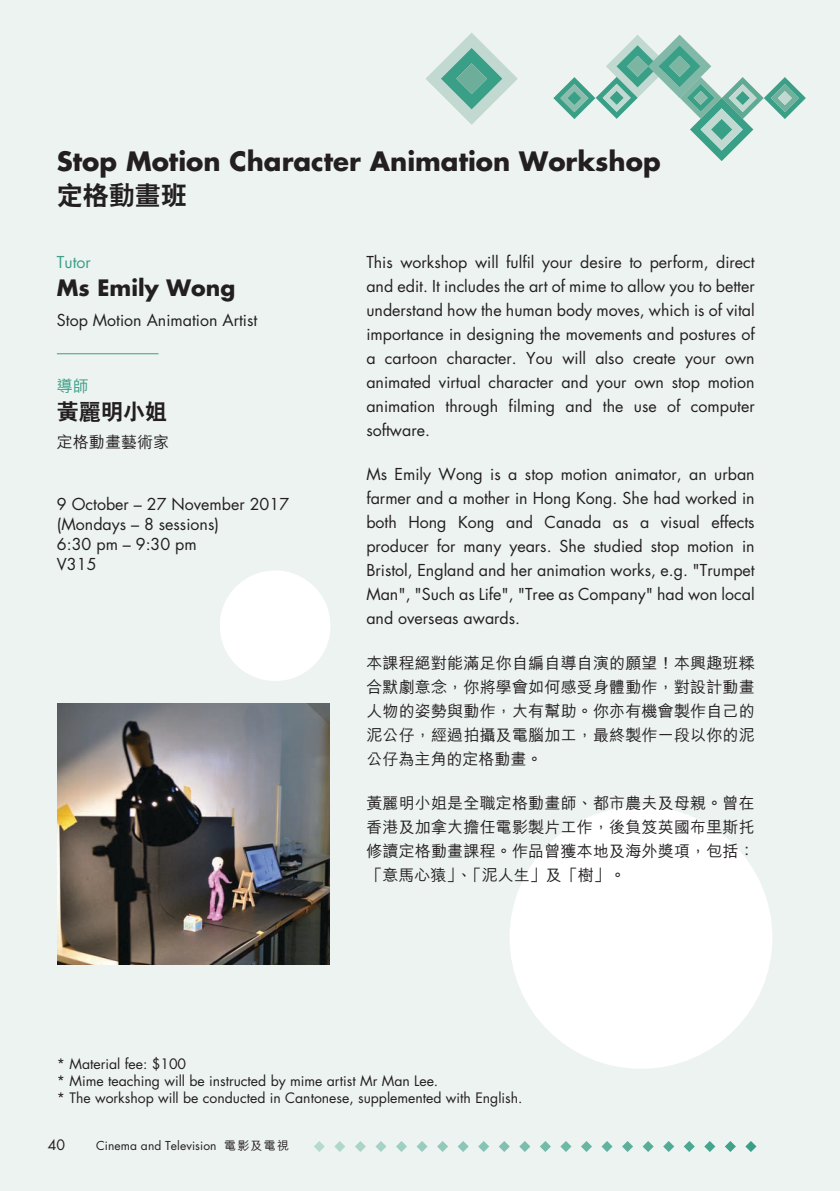
<style>
.page{position:relative;width:840px;height:1191px;background:#fff}
.page>*{position:absolute;margin:0;border:0;box-sizing:border-box;transform-origin:0 0}
.t1{font:700 26px "Futura";color:#231f20}
.t2{font:800 26px "C Hei 2 HK";color:#231f20}
.t3{font:700 22px "Futura";color:#231f20}
.t4{font:800 22px "C Hei 2 HK";color:#231f20}
.t5{font:16px/24px "Futura";color:#231f20;text-align:justify}
.t6{font:500 16px/24px "M Hei HK";letter-spacing:.01em;color:#231f20;text-align:justify}
.t7{font:16px "Futura";color:#399f87}
.t8{font:500 16px "M Hei HK";color:#399f87}
.t9{font:14px/16.8px "Futura";color:#231f20}
.t10{font:12px "Futura";letter-spacing:.005em;color:#231f20}
.s1{font-family:"M Hei HK";font-weight:500}
</style>
<div class="page">
<div style="left:0;top:0;width:839px;height:1191px;background:#edf3f0"></div>
<div style="left:509px;top:806px;width:263px;height:262px;background:#fff;border-radius:50%"></div>
<div style="left:220px;top:570px;width:110px;height:111px;background:#fff;border-radius:50%"></div>
<svg style="left:426px;top:33px;width:91px;height:92px"></svg>
<svg style="left:553px;top:35px;width:252px;height:126px"></svg>
<hr style="left:57px;top:353px;width:101px;height:1px;background:#399f87">
<img style="left:57px;top:704px;width:272px;height:260px">
<svg style="left:745px;top:1141px;width:11px;height:11px"></svg>
<svg style="left:725px;top:1141px;width:10px;height:11px"></svg>
<svg style="left:704px;top:1141px;width:11px;height:11px"></svg>
<svg style="left:683px;top:1141px;width:11px;height:11px"></svg>
<svg style="left:663px;top:1141px;width:11px;height:11px"></svg>
<svg style="left:642px;top:1141px;width:11px;height:11px"></svg>
<svg style="left:622px;top:1141px;width:10px;height:11px"></svg>
<svg style="left:601px;top:1141px;width:11px;height:11px"></svg>
<svg style="left:581px;top:1141px;width:10px;height:11px"></svg>
<svg style="left:560px;top:1141px;width:11px;height:11px"></svg>
<svg style="left:540px;top:1141px;width:10px;height:11px"></svg>
<svg style="left:519px;top:1141px;width:11px;height:11px"></svg>
<svg style="left:499px;top:1141px;width:10px;height:11px"></svg>
<svg style="left:478px;top:1141px;width:11px;height:11px"></svg>
<svg style="left:457px;top:1141px;width:11px;height:11px"></svg>
<svg style="left:437px;top:1141px;width:11px;height:11px"></svg>
<svg style="left:416px;top:1141px;width:11px;height:11px"></svg>
<svg style="left:396px;top:1141px;width:11px;height:11px"></svg>
<svg style="left:375px;top:1141px;width:11px;height:11px"></svg>
<svg style="left:355px;top:1141px;width:11px;height:11px"></svg>
<svg style="left:334px;top:1141px;width:11px;height:11px"></svg>
<svg style="left:314px;top:1141px;width:10px;height:11px"></svg>
<h1 class="t1" style="left:57px;top:143px;width:605px">Stop Motion Character Animation Workshop</h1>
<h1 class="t2" style="left:57px;top:177px;width:131px">定格動畫班</h1>
<p class="t7" style="left:57px;top:251px;width:35px">Tutor</p>
<h2 class="t3" style="left:57px;top:273px;width:180px">Ms Emily Wong</h2>
<p class="t5" style="left:57px;top:308px;width:202px">Stop Motion Animation Artist</p>
<p class="t8" style="left:57px;top:375px;width:33px">導師</p>
<h2 class="t4" style="left:57px;top:397px;width:111px">黃麗明小姐</h2>
<p class="t6" style="left:57px;top:429px;width:113px">定格動畫藝術家</p>
<p class="t5" style="left:57px;top:493px;width:234px;line-height:20px;text-align:left">9 October – 27 November 2017 (Mondays – 8 sessions)<br>6:30 pm – 9:30 pm<br>V315</p>
<p class="t5" style="left:366px;top:250px;width:390px">This workshop will fulfil your desire to perform, direct and edit. It includes the art of mime to allow you to better understand how the human body moves, which is of vital importance in designing the movements and postures of a cartoon character. You will also create your own animated virtual character and your own stop motion animation through filming and the use of computer software.</p>
<p class="t5" style="left:366px;top:462px;width:389px">Ms Emily Wong is a stop motion animator, an urban farmer and a mother in Hong Kong. She had worked in both Hong Kong and Canada as a visual effects producer for many years. She studied stop motion in Bristol, England and her animation works, e.g. "Trumpet Man", "Such as Life", "Tree as Company" had won local and overseas awards.</p>
<p class="t6" style="left:366px;top:649px;width:390px">本課程絕對能滿足你自編自導自演的願望！本興趣班糅合默劇意念，你將學會如何感受身體動作，對設計動畫人物的姿勢與動作，大有幫助。你亦有機會製作自己的泥公仔，經過拍攝及電腦加工，最終製作一段以你的泥公仔為主角的定格動畫。</p>
<p class="t6" style="left:366px;top:789px;width:390px">黃麗明小姐是全職定格動畫師、都市農夫及母親。曾在香港及加拿大擔任電影製片工作，後負笈英國布里斯托修讀定格動畫課程。作品曾獲本地及海外獎項，包括：「意馬心猿」、「泥人生」及「樹」。</p>
<p class="t9" style="left:57px;top:1055px;width:467px">* Material fee: $100<br>* Mime teaching will be instructed by mime artist Mr Man Lee.<br>* The workshop will be conducted in Cantonese, supplemented with English.</p>
<p class="t9" style="left:48px;top:1136px;width:19px">40</p>
<p class="t10" style="left:96px;top:1137px;width:194px">Cinema and Television <span class="s1">電影及電視</span></p>
</div>
